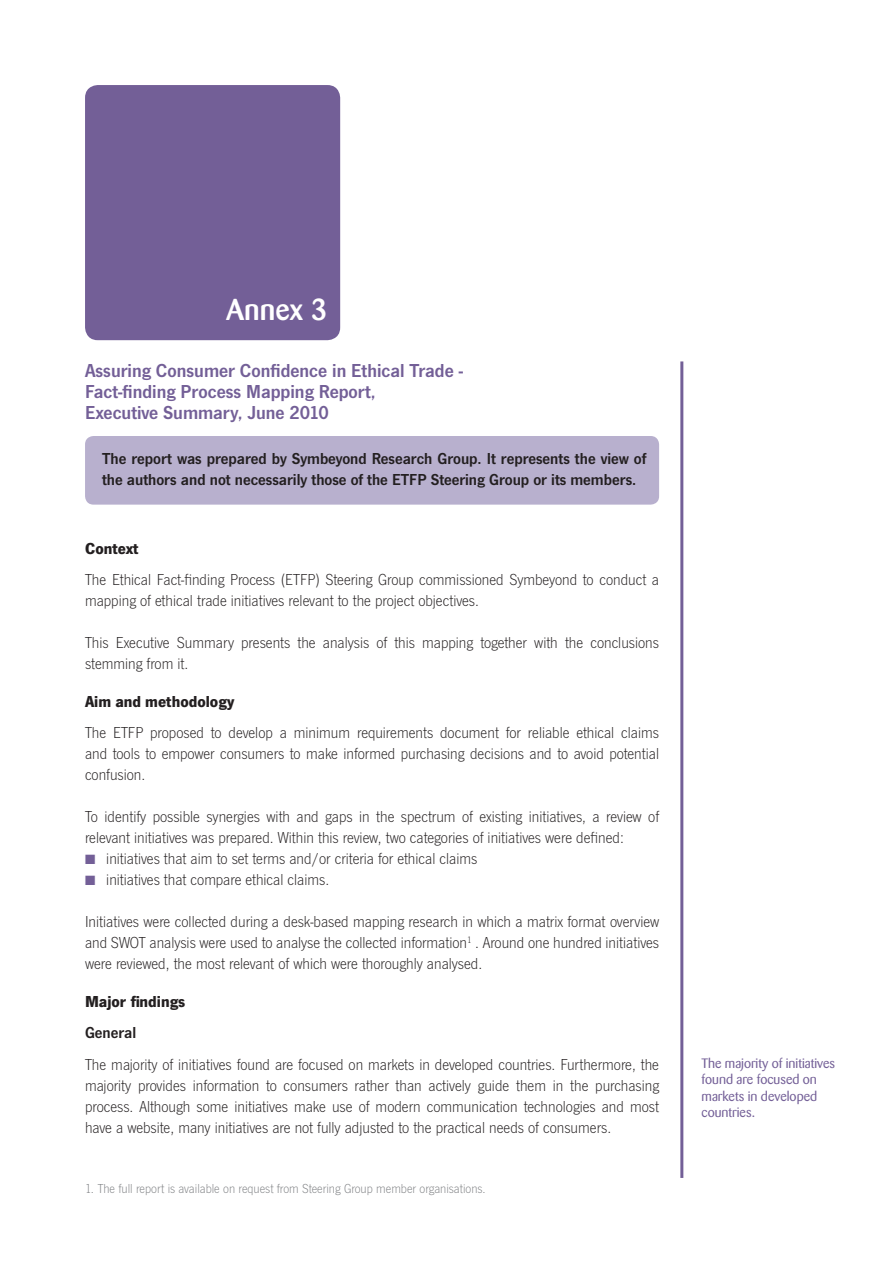
<style>
.page{position:relative;width:893px;height:1263px;background:#fff}
.page>*{position:absolute;margin:0;border:0;box-sizing:border-box;transform-origin:0 0}
.t1{font:500 30px "Barmeno";color:#fff}
.t2{font:600 19.5px/21px "News Gothic T";color:#735f97}
.t3{font:300 16.5px/21px "News Gothic T";color:#231f20}
.t4{font:600 16.5px/21px "News Gothic T";color:#231f20}
.t5{font:700 16.5px "News Gothic T";color:#231f20}
.t6{font:300 13.5px "News Gothic T";color:#808285}
.t7{font:13.5px/16.5px "Barmeno";color:#735f97}
.s1{color:#735f97}
</style>
<div class="page">
<div style="left:85px;top:436px;width:574px;height:69px;background:#b8b0ce;border-radius:9px"></div>
<div style="left:85px;top:85px;width:255px;height:255px;background:#735f97;border-radius:13px"></div>
<hr style="left:680px;top:361px;width:3px;height:817px;background:#735f97">
<h1 class="t1" style="left:226px;top:292px;width:103px">Annex 3</h1>
<p class="t2" style="left:85px;top:359px;width:379px">Assuring Consumer Confidence in Ethical Trade -<br>Fact-finding Process Mapping Report,<br>Executive Summary, June 2010</p>
<p class="t4" style="left:102px;top:447px;width:546px">The report was prepared by Symbeyond Research Group. It represents the view of the authors and not necessarily those of the ETFP Steering Group or its members.</p>
<p class="t5" style="left:85px;top:538px;width:55px">Context</p>
<p class="t3" style="left:85px;top:569px;width:576px">The Ethical Fact-finding Process (ETFP) Steering Group commissioned Symbeyond to conduct a mapping of ethical trade initiatives relevant to the project objectives.</p>
<p class="t3" style="left:85px;top:632px;width:575px">This Executive Summary presents the analysis of this mapping together with the conclusions stemming from it.</p>
<p class="t5" style="left:85px;top:691px;width:151px">Aim and methodology</p>
<p class="t3" style="left:85px;top:722px;width:575px;text-align:justify">The ETFP proposed to develop a minimum requirements document for reliable ethical claims and tools to empower consumers to make informed purchasing decisions and to avoid potential confusion.</p>
<p class="t3" style="left:85px;top:806px;width:575px">To identify possible synergies with and gaps in the spectrum of existing initiatives, a review of relevant initiatives was prepared. Within this review, two categories of initiatives were defined:</p>
<p class="t3" style="left:85px;top:848px;width:394px"><span class="s1">■</span> initiatives that aim to set terms and/or criteria for ethical claims</p>
<p class="t3" style="left:85px;top:869px;width:246px"><span class="s1">■</span> initiatives that compare ethical claims.</p>
<p class="t3" style="left:85px;top:911px;width:576px;text-align:justify">Initiatives were collected during a desk-based mapping research in which a matrix format overview and SWOT analysis were used to analyse the collected information<sup>1</sup> . Around one hundred initiatives were reviewed, the most relevant of which were thoroughly analysed.</p>
<p class="t5" style="left:85px;top:991px;width:102px">Major findings</p>
<p class="t4" style="left:85px;top:1022px;width:53px">General</p>
<p class="t3" style="left:85px;top:1053px;width:576px;text-align:justify">The majority of initiatives found are focused on markets in developed countries. Furthermore, the majority provides information to consumers rather than actively guide them in the purchasing process. Although some initiatives make use of modern communication technologies and most have a website, many initiatives are not fully adjusted to the practical needs of consumers.</p>
<p class="t6" style="left:85px;top:1180px;width:402px">1. The full report is available on request from Steering Group member organisations.</p>
<p class="t7" style="left:702px;top:1055px;width:135px">The majority of initiatives found are focused on markets in developed countries.</p>
</div>
